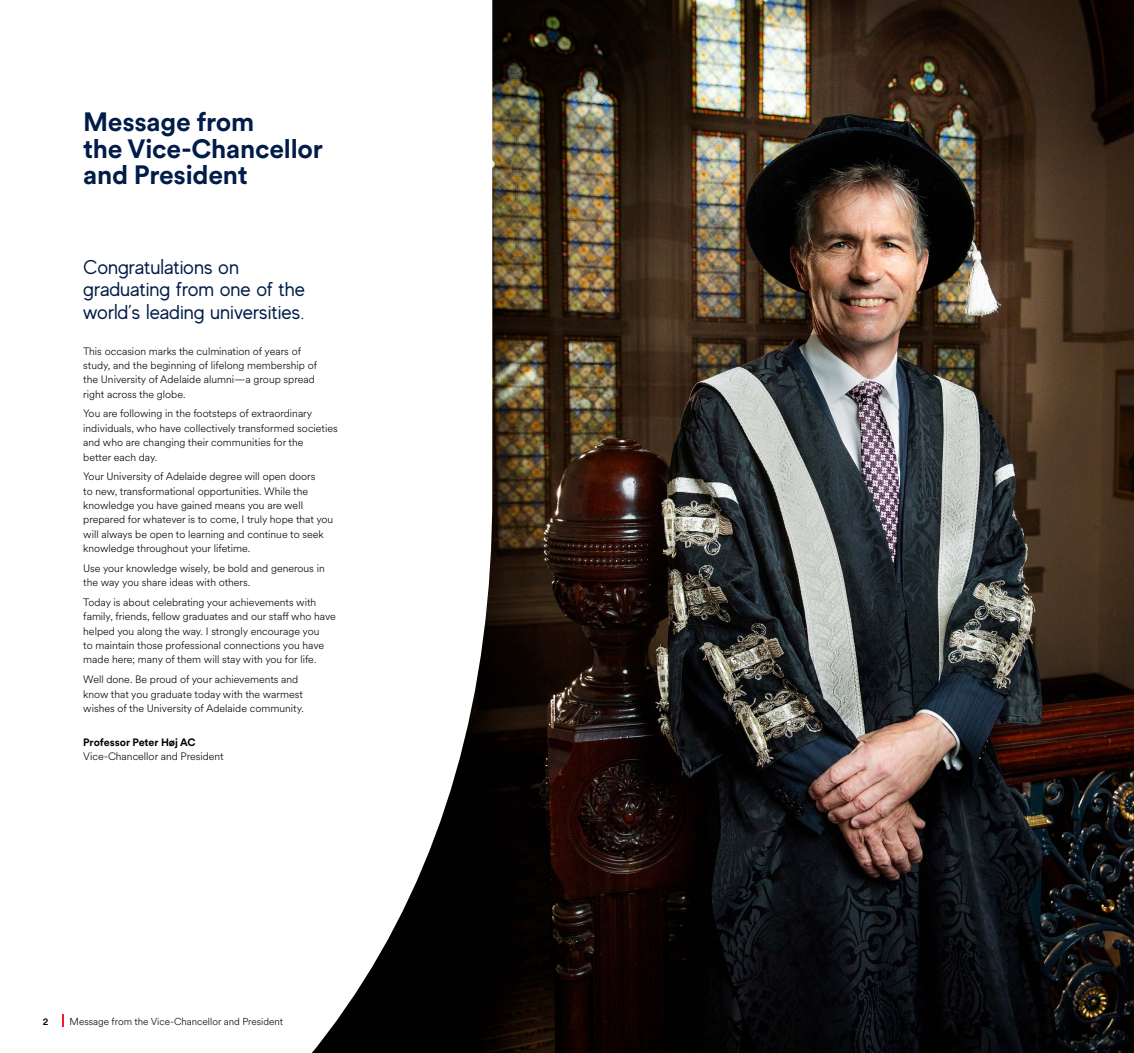
<style>
.page{position:relative;width:1134px;height:1053px;background:#fff}
.page>*{position:absolute;margin:0;border:0;box-sizing:border-box;transform-origin:0 0}
.t1{font:700 26.25px/26.2px "Circular XX";letter-spacing:-.01em;color:#001c48}
.t2{font:20px/22.5px "MADE Evolve Sans";color:#001c48}
.t3{font:300 10.62px/14.4px "Circular XX";color:#000}
.t4{font:700 10.62px "Circular XX";letter-spacing:-.005em;color:#000}
.t5{font:300 10px "Circular XX";color:#000}
.t6{font:500 10px "Circular XX";color:#000}
</style>
<div class="page">
<img style="left:492px;top:0;width:642px;height:1052px">
<svg style="left:62px;top:520px;width:430px;height:532px"></svg>
<svg style="left:63px;top:1013px;width:1px;height:13px"></svg>
<h1 class="t1" style="left:83px;top:108px;width:241px">Message from<br>the Vice-Chancellor and President</h1>
<h2 class="t2" style="left:83px;top:255px;width:223px">Congratulations on graduating from one of the world’s leading universities.</h2>
<p class="t3" style="left:83px;top:343px;width:235px">This occasion marks the culmination of years of study, and the beginning of lifelong membership of the University of Adelaide alumni—a group spread right across the globe.</p>
<p class="t3" style="left:83px;top:406px;width:256px">You are following in the footsteps of extraordinary individuals, who have collectively transformed societies and who are changing their communities for the<br>better each day.</p>
<p class="t3" style="left:83px;top:469px;width:252px">Your University of Adelaide degree will open doors<br>to new, transformational opportunities. While the knowledge you have gained means you are well prepared for whatever is to come, I truly hope that you will always be open to learning and continue to seek knowledge throughout your lifetime.</p>
<p class="t3" style="left:83px;top:560px;width:243px">Use your knowledge wisely, be bold and generous in the way you share ideas with others.</p>
<p class="t3" style="left:83px;top:594px;width:254px">Today is about celebrating your achievements with family, friends, fellow graduates and our staff who have helped you along the way. I strongly encourage you<br>to maintain those professional connections you have made here; many of them will stay with you for life.</p>
<p class="t3" style="left:83px;top:671px;width:222px">Well done. Be proud of your achievements and know that you graduate today with the warmest wishes of the University of Adelaide community.</p>
<p class="t4" style="left:83px;top:734px;width:114px">Professor Peter Høj AC</p>
<p class="t3" style="left:83px;top:748px;width:142px">Vice-Chancellor and President</p>
<p class="t6" style="left:43px;top:1014px;width:7px">2</p>
<p class="t5" style="left:70px;top:1014px;width:215px">Message from the Vice-Chancellor and President</p>
</div>
